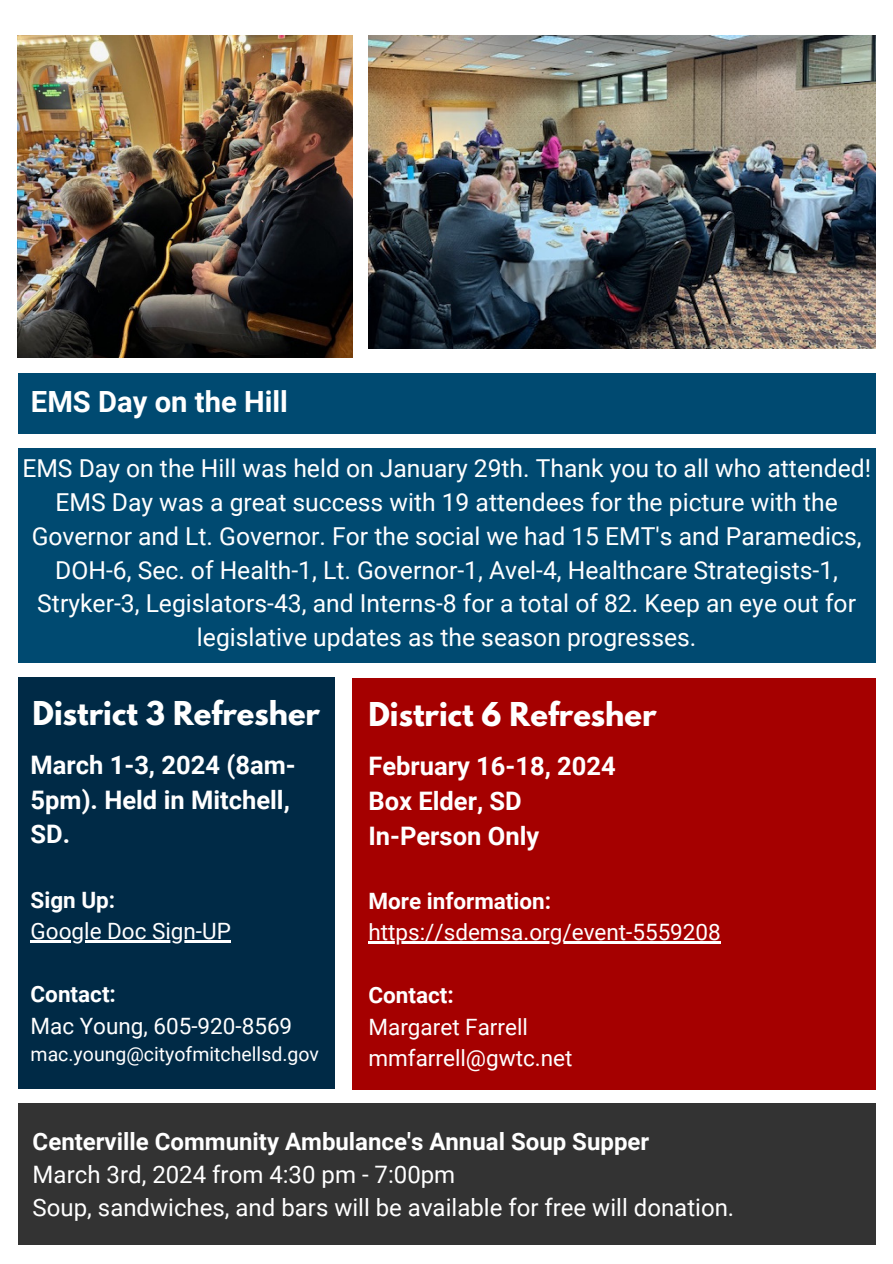
<style>
.page{position:relative;width:893px;height:1264px;background:#fff}
.page>*{position:absolute;margin:0;border:0;box-sizing:border-box;transform-origin:0 0}
.t1{font:700 29.25px "Roboto";color:#fff}
.t2{font:700 29.1px "League Spartan";color:#fff}
.t3{font:700 25.5px/34.8px "Roboto";color:#fff}
.t4{font:24.75px/33.8px "Roboto";color:#fff;text-align:center}
.t5{font:24px/32.7px "Roboto";color:#fff}
.t6{font:700 24px "Roboto";color:#fff}
.t7{font:22.5px/31.5px "Roboto";color:#fff}
.t8{font:700 22.5px "Roboto";color:#fff}
.t9{font:19.5px "Roboto";color:#fff}
</style>
<div class="page">
<div style="left:18px;top:373px;width:857px;height:60px;background:#004a71"></div>
<div style="left:18px;top:448px;width:857px;height:214px;background:#004a71"></div>
<img style="left:18px;top:36px;width:334px;height:321px">
<div style="left:18px;top:677px;width:316px;height:411px;background:#002a46"></div>
<div style="left:352px;top:678px;width:523px;height:411px;background:#a50000"></div>
<img style="left:368px;top:36px;width:507px;height:312px">
<hr style="left:31px;top:940px;width:200px;height:2px;background:#fff">
<hr style="left:368px;top:941px;width:353px;height:2px;background:#fff">
<div style="left:18px;top:1103px;width:857px;height:141px;background:#333"></div>
<p class="t1" style="left:31px;top:385px;width:258px">EMS Day on the Hill</p>
<p class="t4" style="left:22px;top:452px;width:850px">EMS Day on the Hill was held on January 29th. Thank you to all who attended!<br>EMS Day was a great success with 19 attendees for the picture with the Governor and Lt. Governor. For the social we had 15 EMT's and Paramedics, DOH-6, Sec. of Health-1, Lt. Governor-1, Avel-4, Healthcare Strategists-1, Stryker-3, Legislators-43, and Interns-8 for a total of 82. Keep an eye out for legislative updates as the season progresses.</p>
<p class="t2" style="left:33px;top:699px;width:289px">District 3 Refresher</p>
<p class="t3" style="left:31px;top:747px;width:266px">March 1-3, 2024 (8am-<br>5pm). Held in Mitchell,<br>SD.</p>
<p class="t8" style="left:31px;top:886px;width:86px">Sign Up:</p>
<p class="t7" style="left:31px;top:915px;width:202px">Google Doc Sign-UP</p>
<p class="t8" style="left:31px;top:981px;width:87px">Contact:</p>
<p class="t7" style="left:31px;top:1010px;width:263px">Mac Young, 605-920-8569</p>
<p class="t9" style="left:31px;top:1042px;width:290px">mac.young@cityofmitchellsd.gov</p>
<p class="t2" style="left:368px;top:700px;width:289px">District 6 Refresher</p>
<p class="t3" style="left:368px;top:748px;width:249px">February 16-18, 2024<br>Box Elder, SD<br>In-Person Only</p>
<p class="t8" style="left:368px;top:887px;width:184px">More information:</p>
<p class="t7" style="left:368px;top:916px;width:354px">https://sdemsa.org/event-5559208</p>
<p class="t8" style="left:368px;top:982px;width:87px">Contact:</p>
<p class="t7" style="left:368px;top:1011px;width:205px">Margaret Farrell mmfarrell@gwtc.net</p>
<p class="t6" style="left:33px;top:1128px;width:618px">Centerville Community Ambulance's Annual Soup Supper</p>
<p class="t5" style="left:33px;top:1158px;width:703px">March 3rd, 2024 from 4:30 pm - 7:00pm<br>Soup, sandwiches, and bars will be available for free will donation.</p>
</div>
